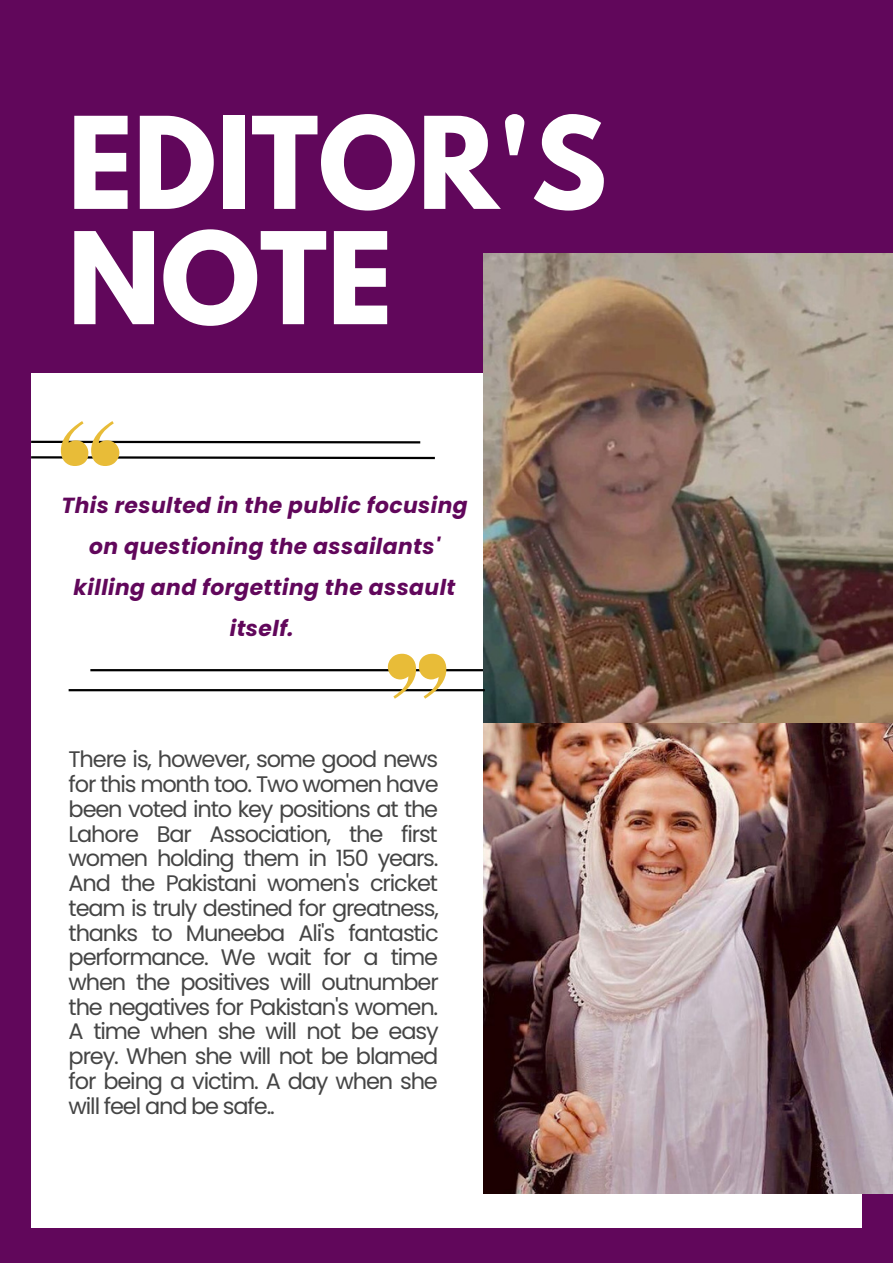
<style>
.page{position:relative;width:893px;height:1264px;background:#fff}
.page>*{position:absolute;margin:0;border:0;box-sizing:border-box;transform-origin:0 0}
.t1{font:700 112.8px/115.2px "League Spartan";color:#fff}
.t2{font:22.5px/24.8px "Poppins";letter-spacing:-.05em;color:#454545;text-align:justify}
.t3{font:italic 700 21.75px/41px "Poppins";letter-spacing:.02em;color:#61075b;text-align:center}
</style>
<div class="page">
<div style="left:0;top:0;width:892px;height:1262px;background:#61075b"></div>
<div style="left:31px;top:373px;width:830px;height:854px;background:#fff"></div>
<hr style="left:90px;top:669px;width:416px;height:2px;background:#000">
<img style="left:483px;top:254px;width:409px;height:939px">
<hr style="left:69px;top:689px;width:415px;height:2px;background:#000">
<svg style="left:31px;top:421px;width:404px;height:45px"></svg>
<svg style="left:388px;top:653px;width:58px;height:45px"></svg>
<h1 class="t1" style="left:67px;top:120px;width:541px">EDITOR'S<br>NOTE</h1>
<p class="t3" style="left:61px;top:485px;width:408px">This resulted in the public focusing on questioning the assailants' killing and forgetting the assault itself.</p>
<p class="t2" style="left:69px;top:747px;width:372px">There is, however, some good news for this month too. Two women have been voted into key positions at the Lahore Bar Association, the first women holding them in 150 years.<br>And the Pakistani women's cricket team is truly destined for greatness, thanks to Muneeba Ali's fantastic performance. We wait for a time when the positives will outnumber the negatives for Pakistan's women.<br>A time when she will not be easy prey. When she will not be blamed for being a victim. A day when she will feel and be safe..</p>
</div>
